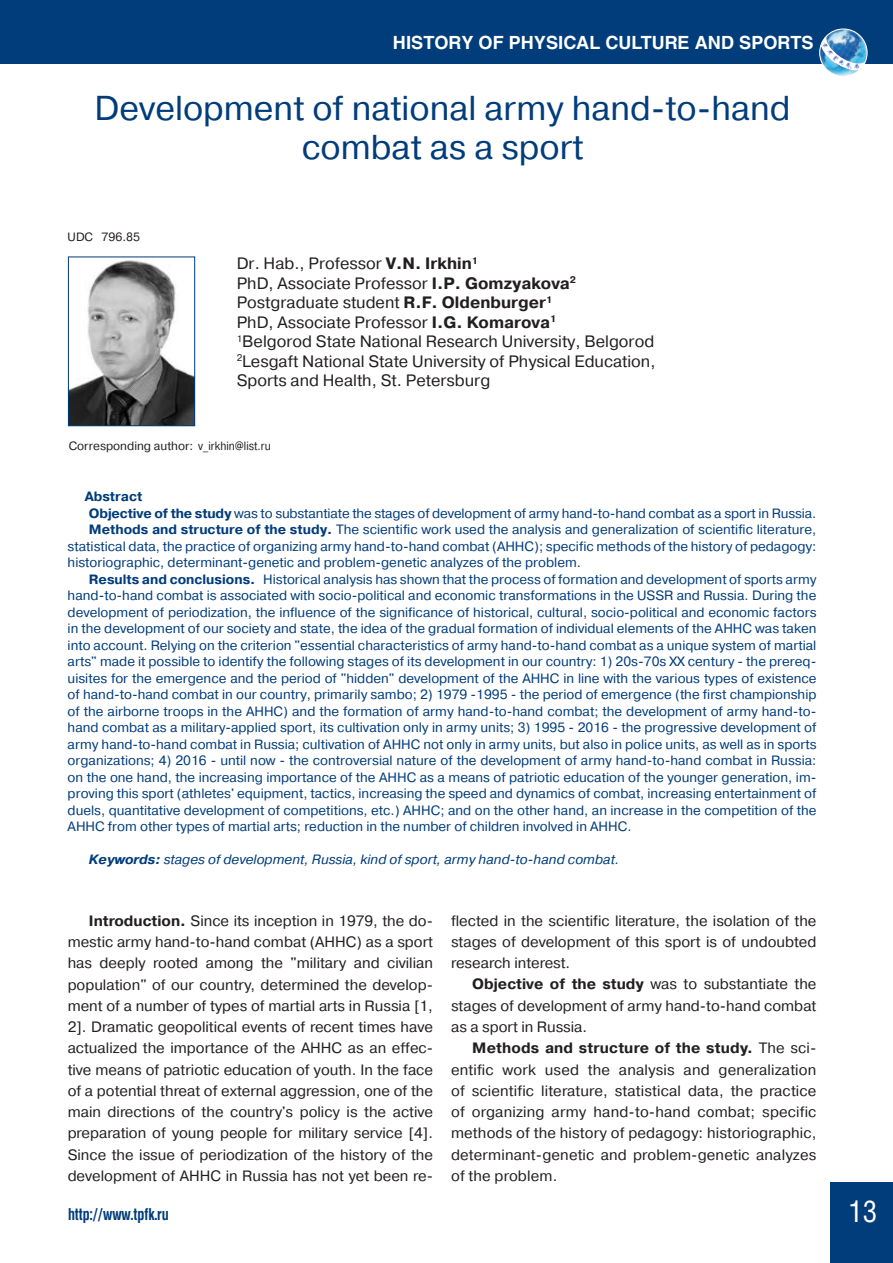
<style>
.page{position:relative;width:893px;height:1263px;background:#fff}
.page>*{position:absolute;margin:0;border:0;box-sizing:border-box;transform-origin:0 0}
.t1{font:34.5px/39px "Pragmatica C";color:#013c7b;text-align:center}
.t2{font:30px "Helios Cond C";color:#fff}
.t3{font:700 18px "Helios C";color:#fff}
.t4{font:16.5px/19.5px "Pragmatica C";color:#231f20}
.t5{font:700 16.5px "Helios Cond C";color:#013c7b;scale:.91 1}
.t6{font:15px/21.3px "Pragmatica C";color:#231f20;text-align:justify}
.t7{font:13.5px "Pragmatica C";color:#013c7b}
.t8{font:italic 13.5px "Pragmatica C";color:#013c7b}
.t9{font:700 13.5px "Pragmatica C";color:#013c7b}
.t10{font:12px "Pragmatica C";color:#231f20}
.s1{font-weight:700}
</style>
<div class="page">
<div style="left:831px;top:1182px;width:62px;height:81px;background:#013c7b"></div>
<div style="left:0;top:0;width:893px;height:64px;background:#013c7b"></div>
<img style="left:70px;top:260px;width:123px;height:164px">
<div style="left:68px;top:257px;width:127px;height:169px;border:1px solid #013c7b"></div>
<img style="left:828px;top:29px;width:40px;height:46px">
<div style="left:819px;top:29px;width:48px;height:48px;border:1px solid #fff;border-radius:50%"></div>
<svg style="left:820px;top:34px;width:46px;height:40px;background:#7eb1d5"></svg>
<h3 class="t3" style="left:393px;top:33px;width:422px">HISTORY OF PHYSICAL CULTURE AND SPORTS</h3>
<h1 class="t1" style="left:95px;top:89px;width:697px">Development of national army hand-to-hand combat as a sport</h1>
<p class="t10" style="left:68px;top:230px;width:74px">UDC 796.85</p>
<p class="t4" style="left:237px;top:254px;width:420px">Dr. Hab., Professor <span class="s1">V.N. Irkhin</span><sup>1<br></sup>PhD, Associate Professor <span class="s1">I.P. Gomzyakova</span><sup>2<br></sup>Postgraduate student <span class="s1">R.F. Oldenburger</span><sup>1<br></sup>PhD, Associate Professor <span class="s1">I.G. Komarova</span><sup>1<br></sup><sup>1</sup>Belgorod State National Research University, Belgorod <sup>2</sup>Lesgaft National State University of Physical Education, Sports and Health, St. Petersburg</p>
<p class="t10" style="left:69px;top:439px;width:204px">Corresponding author: v_irkhin@list.ru</p>
<p class="t9" style="left:85px;top:489px;width:59px">Abstract</p>
<p class="t7" style="left:89px;top:505px;width:729px"><span class="s1">Objective of the study</span> was to substantiate the stages of development of army hand-to-hand combat as a sport in Russia.</p>
<p class="t7" style="left:89px;top:522px;width:729px"><span class="s1">Methods and structure of the study.</span> The scientific work used the analysis and generalization of scientific literature,</p>
<p class="t7" style="left:68px;top:538px;width:750px">statistical data, the practice of organizing army hand-to-hand combat (AHHC); specific methods of the history of pedagogy:</p>
<p class="t7" style="left:68px;top:555px;width:515px">historiographic, determinant-genetic and problem-genetic analyzes of the problem.</p>
<p class="t7" style="left:89px;top:571px;width:729px"><span class="s1">Results and conclusions.</span> Historical analysis has shown that the process of formation and development of sports army</p>
<p class="t7" style="left:68px;top:588px;width:750px">hand-to-hand combat is associated with socio-political and economic transformations in the USSR and Russia. During the</p>
<p class="t7" style="left:68px;top:604px;width:750px">development of periodization, the influence of the significance of historical, cultural, socio-political and economic factors</p>
<p class="t7" style="left:68px;top:621px;width:750px">in the development of our society and state, the idea of the gradual formation of individual elements of the AHHC was taken</p>
<p class="t7" style="left:68px;top:637px;width:750px">into account. Relying on the criterion "essential characteristics of army hand-to-hand combat as a unique system of martial</p>
<p class="t7" style="left:68px;top:654px;width:750px">arts" made it possible to identify the following stages of its development in our country: 1) 20s-70s XX century - the prereq-</p>
<p class="t7" style="left:68px;top:670px;width:750px">uisites for the emergence and the period of "hidden" development of the AHHC in line with the various types of existence</p>
<p class="t7" style="left:68px;top:687px;width:750px">of hand-to-hand combat in our country, primarily sambo; 2) 1979 -1995 - the period of emergence (the first championship</p>
<p class="t7" style="left:68px;top:703px;width:750px">of the airborne troops in the AHHC) and the formation of army hand-to-hand combat; the development of army hand-to-</p>
<p class="t7" style="left:68px;top:720px;width:750px">hand combat as a military-applied sport, its cultivation only in army units; 3) 1995 - 2016 - the progressive development of</p>
<p class="t7" style="left:68px;top:736px;width:750px">army hand-to-hand combat in Russia; cultivation of AHHC not only in army units, but also in police units, as well as in sports</p>
<p class="t7" style="left:68px;top:753px;width:750px">organizations; 4) 2016 - until now - the controversial nature of the development of army hand-to-hand combat in Russia:</p>
<p class="t7" style="left:68px;top:769px;width:750px">on the one hand, the increasing importance of the AHHC as a means of patriotic education of the younger generation, im-</p>
<p class="t7" style="left:68px;top:786px;width:750px">proving this sport (athletes' equipment, tactics, increasing the speed and dynamics of combat, increasing entertainment of</p>
<p class="t7" style="left:68px;top:802px;width:750px">duels, quantitative development of competitions, etc.) AHHC; and on the other hand, an increase in the competition of the</p>
<p class="t7" style="left:68px;top:819px;width:565px">AHHC from other types of martial arts; reduction in the number of children involved in AHHC.</p>
<p class="t8" style="left:89px;top:852px;width:532px"><span class="s1">Keywords:</span> stages of development, Russia, kind of sport, army hand-to-hand combat.</p>
<p class="t6" style="left:68px;top:910px;width:367px;text-indent:21px"><span class="s1">Introduction.</span> Since its inception in 1979, the do&shy;mestic army hand-to-hand combat (AHHC) as a sport has deeply rooted among the "military and civilian population" of our country, determined the develop&shy;ment of a number of types of martial arts in Russia [1, 2]. Dramatic geopolitical events of recent times have actualized the importance of the AHHC as an effec&shy;tive means of patriotic education of youth. In the face of a potential threat of external aggression, one of the main directions of the country's policy is the active preparation of young people for military service [4].<br>Since the issue of periodization of the history of the development of AHHC in Russia has not yet been re-</p>
<p class="t6" style="left:451px;top:910px;width:367px">flected in the scientific literature, the isolation of the stages of development of this sport is of undoubted research interest.</p>
<p class="t6" style="left:451px;top:974px;width:367px;text-indent:21px"><span class="s1">Objective of the study</span> was to substantiate the stages of development of army hand-to-hand combat as a sport in Russia.</p>
<p class="t6" style="left:451px;top:1037px;width:367px;text-indent:21px"><span class="s1">Methods and structure of the study.</span> The sci&shy;entific work used the analysis and generalization of scientific literature, statistical data, the practice of organizing army hand-to-hand combat; specific methods of the history of pedagogy: historiographic, determinant-genetic and problem-genetic analyzes of the problem.</p>
<p class="t5" style="left:68px;top:1204px;width:112px">http://www.tpfk.ru</p>
<h2 class="t2" style="left:848px;top:1194px;width:30px">13</h2>
</div>
